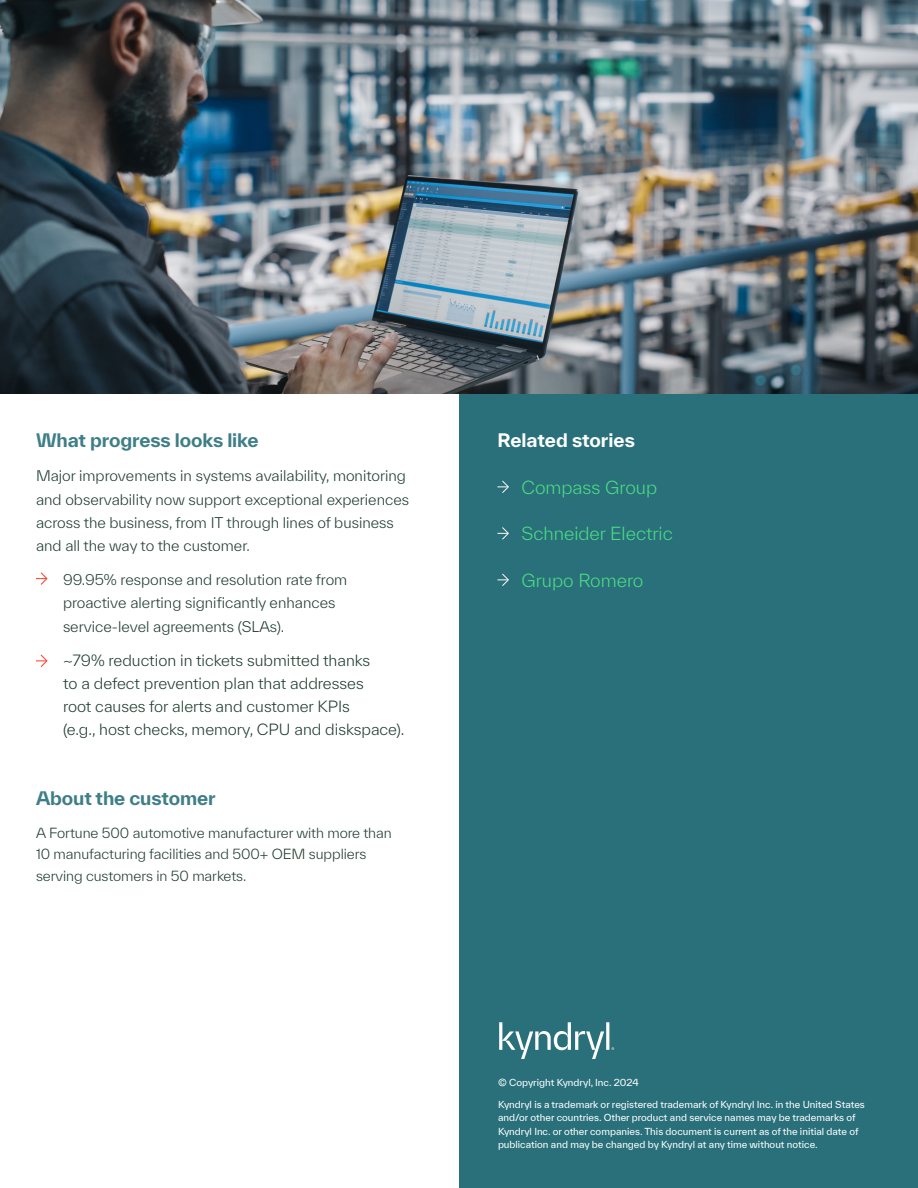
<style>
.page{position:relative;width:918px;height:1188px;background:#fff}
.page>*{position:absolute;margin:0;border:0;box-sizing:border-box;transform-origin:0 0}
.t1{font:700 18px "TWK Everett";letter-spacing:-.005em;color:#3e7e87}
.t2{font:700 18px "TWK Everett";color:#fff}
.t3{font:300 17.4px "TWK Everett";color:#4cdd84}
.t4{font:300 15px/23.2px "TWK Everett";color:#1d392c}
.t5{font:300 14.25px/23.2px "TWK Everett";color:#1d392c}
.t6{font:300 13.5px/21.8px "TWK Everett";letter-spacing:-.005em;color:#1d392c}
.t7{font:9.3px/13.5px "TWK Everett";color:#fff}
</style>
<div class="page">
<div style="left:459px;top:387px;width:459px;height:801px;background:#29707a"></div>
<img style="left:0;top:0;width:918px;height:393px">
<svg style="left:499px;top:1022px;width:115px;height:37px"></svg>
<svg style="left:36px;top:572px;width:12px;height:13px"></svg>
<svg style="left:36px;top:654px;width:12px;height:13px"></svg>
<svg style="left:497px;top:480px;width:12px;height:13px"></svg>
<svg style="left:497px;top:527px;width:12px;height:13px"></svg>
<svg style="left:497px;top:573px;width:12px;height:13px"></svg>
<h1 class="t1" style="left:36px;top:428px;width:224px">What progress looks like</h1>
<h3 class="t5" style="left:36px;top:464px;width:375px">Major improvements in systems availability, monitoring and observability now support exceptional experiences across the business, from IT through lines of business and all the way to the customer.</h3>
<h3 class="t5" style="left:63px;top:568px;width:286px">99.95% response and resolution rate from proactive alerting significantly enhances service-level agreements (SLAs).</h3>
<h3 class="t4" style="left:63px;top:648px;width:343px">~79% reduction in tickets submitted thanks<br>to a defect prevention plan that addresses<br>root causes for alerts and customer KPIs<br>(e.g., host checks, memory, CPU and diskspace).</h3>
<h1 class="t1" style="left:36px;top:785px;width:181px">About the customer</h1>
<h3 class="t6" style="left:36px;top:822px;width:357px">A Fortune 500 automotive manufacturer with more than<br>10 manufacturing facilities and 500+ OEM suppliers serving customers in 50 markets.</h3>
<h1 class="t2" style="left:497px;top:427px;width:139px">Related stories</h1>
<h2 class="t3" style="left:521px;top:475px;width:137px">Compass Group</h2>
<h2 class="t3" style="left:521px;top:522px;width:153px">Schneider Electric</h2>
<h2 class="t3" style="left:521px;top:568px;width:124px">Grupo Romero</h2>
<p class="t7" style="left:498px;top:1076px;width:142px">© Copyright Kyndryl, Inc. 2024</p>
<p class="t7" style="left:498px;top:1097px;width:368px">Kyndryl is a trademark or registered trademark of Kyndryl Inc. in the United States and/or other countries. Other product and service names may be trademarks of Kyndryl Inc. or other companies. This document is current as of the initial date of publication and may be changed by Kyndryl at any time without notice.</p>
</div>
